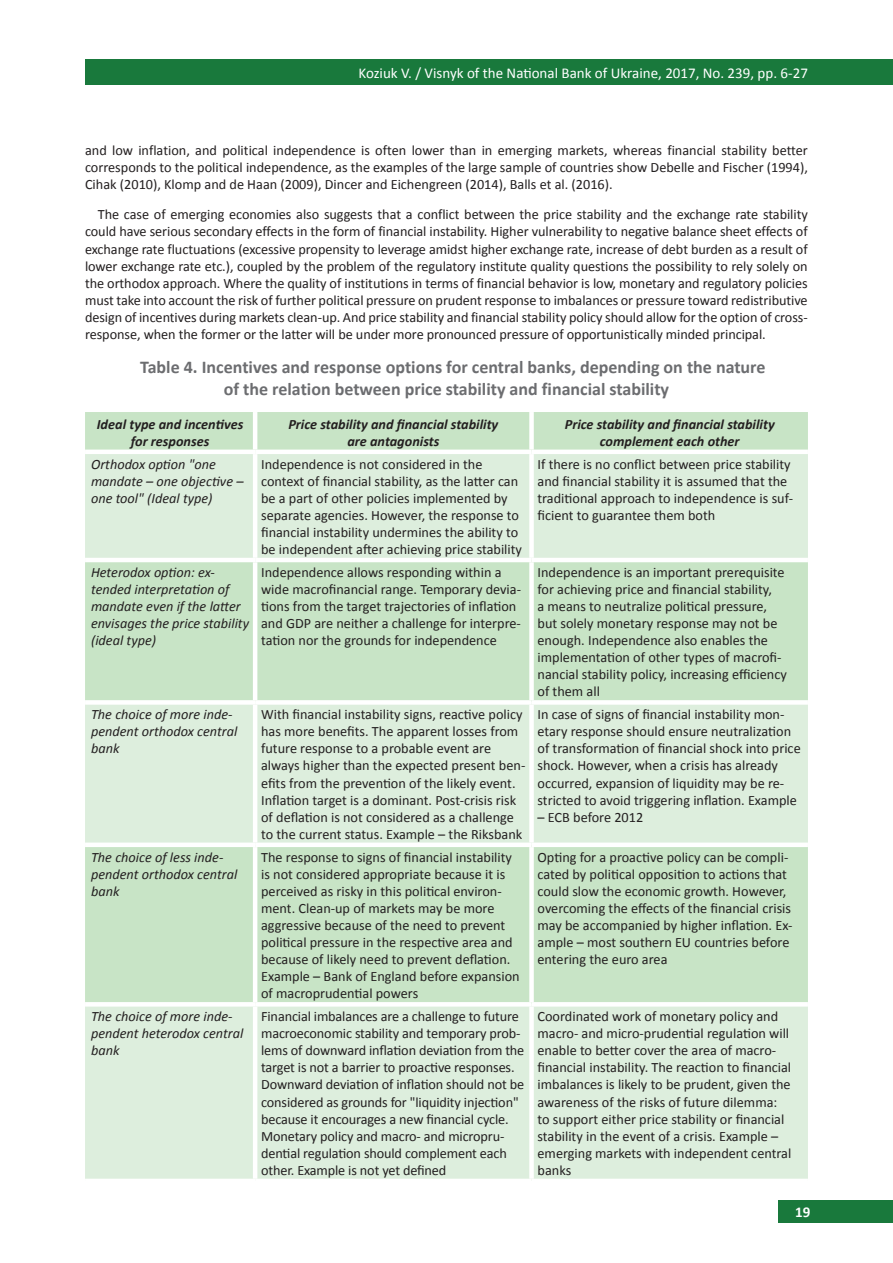
<style>
.page{position:relative;width:893px;height:1263px;background:#fff}
.page>*{position:absolute;margin:0;border:0;box-sizing:border-box;transform-origin:0 0}
.t1{font:700 18px/21.6px "Calibri";color:#6c6d70}
.t2{font:15px "Calibri";color:#fff}
.t3{font:700 15px "Calibri";color:#fff}
.t4{font:14.25px/17.1px "Calibri";color:#231f20}
.t5{font:italic 14.25px/17.1px "Calibri";color:#231f20}
.t6{font:italic 700 14.25px/17.1px "Calibri";color:#231f20;text-align:center}
</style>
<div class="page">
<div style="left:778px;top:1200px;width:115px;height:23px;background:#19793c"></div>
<div style="left:85px;top:60px;width:808px;height:25px;background:#19793c"></div>
<div style="left:85px;top:412px;width:723px;height:38px;background:#c8e4c6"></div>
<svg style="left:85px;top:454px;width:723px;height:725px;background:#d5ead4"></svg>
<hr style="left:253px;top:412px;width:4px;height:38px;background:#fff">
<div style="left:529px;top:412px;width:5px;height:38px;background:#fff"></div>
<hr style="left:253px;top:454px;width:4px;height:104px;background:#fff">
<div style="left:529px;top:454px;width:5px;height:104px;background:#fff"></div>
<hr style="left:85px;top:558px;width:170px;height:4px;background:#fff">
<hr style="left:255px;top:558px;width:276px;height:4px;background:#fff">
<hr style="left:253px;top:562px;width:4px;height:138px;background:#fff">
<hr style="left:531px;top:558px;width:277px;height:4px;background:#fff">
<div style="left:529px;top:562px;width:5px;height:138px;background:#fff"></div>
<div style="left:85px;top:700px;width:170px;height:5px;background:#fff"></div>
<div style="left:255px;top:700px;width:276px;height:5px;background:#fff"></div>
<hr style="left:253px;top:705px;width:4px;height:137px;background:#fff">
<div style="left:531px;top:700px;width:277px;height:5px;background:#fff"></div>
<div style="left:529px;top:705px;width:5px;height:137px;background:#fff"></div>
<div style="left:85px;top:842px;width:170px;height:5px;background:#fff"></div>
<div style="left:255px;top:842px;width:276px;height:5px;background:#fff"></div>
<hr style="left:253px;top:847px;width:4px;height:155px;background:#fff">
<div style="left:531px;top:842px;width:277px;height:5px;background:#fff"></div>
<div style="left:529px;top:847px;width:5px;height:155px;background:#fff"></div>
<hr style="left:85px;top:1002px;width:170px;height:4px;background:#fff">
<hr style="left:255px;top:1002px;width:276px;height:4px;background:#fff">
<hr style="left:253px;top:1006px;width:4px;height:173px;background:#fff">
<hr style="left:531px;top:1002px;width:277px;height:4px;background:#fff">
<div style="left:529px;top:1006px;width:5px;height:173px;background:#fff"></div>
<p class="t2" style="left:358px;top:63px;width:451px">Koziuk V. / Visnyk of the National Bank of Ukraine, 2017, No. 239, pp. 6-27</p>
<p class="t4" style="left:85px;top:142px;width:724px;text-align:justify">and low inflation, and political independence is often lower than in emerging markets, whereas financial stability better corresponds to the political independence, as the examples of the large sample of countries show Debelle and Fischer (1994), Cihak (2010), Klomp and de Haan (2009), Dincer and Eichengreen (2014), Balls et al. (2016).</p>
<p class="t4" style="left:85px;top:206px;width:724px;text-align:justify;text-indent:13px">The case of emerging economies also suggests that a conflict between the price stability and the exchange rate stability could have serious secondary effects in the form of financial instability. Higher vulnerability to negative balance sheet effects of exchange rate fluctuations (excessive propensity to leverage amidst higher exchange rate, increase of debt burden as a result of lower exchange rate etc.), coupled by the problem of the regulatory institute quality questions the possibility to rely solely on the orthodox approach. Where the quality of institutions in terms of financial behavior is low, monetary and regulatory policies must take into account the risk of further political pressure on prudent response to imbalances or pressure toward redistributive design of incentives during markets clean-up. And price stability and financial stability policy should allow for the option of cross&shy;response, when the former or the latter will be under more pronounced pressure of opportunistically minded principal.</p>
<p class="t1" style="left:224px;top:357px;width:543px;text-indent:-84px">Table 4. Incentives and response options for central banks, depending on the nature of the relation between price stability and financial stability</p>
<p class="t6" style="left:97px;top:415px;width:148px">Ideal type and incentives for responses</p>
<p class="t6" style="left:288px;top:415px;width:211px">Price stability and financial stability are antagonists</p>
<p class="t6" style="left:565px;top:415px;width:211px">Price stability and financial stability complement each other</p>
<p class="t5" style="left:91px;top:455px;width:154px">Orthodox option "one mandate – one objective – one tool" (Ideal type)</p>
<p class="t4" style="left:261px;top:455px;width:262px">Independence is not considered in the context of financial stability, as the latter can be a part of other policies implemented by separate agencies. However, the response to financial instability undermines the ability to be independent after achieving price stability</p>
<p class="t4" style="left:537px;top:455px;width:257px">If there is no conflict between price stability and financial stability it is assumed that the traditional approach to independence is suf&shy;ficient to guarantee them both</p>
<p class="t5" style="left:91px;top:563px;width:160px">Heterodox option: ex&shy;tended interpretation of mandate even if the latter envisages the price stability (ideal type)</p>
<p class="t4" style="left:261px;top:563px;width:261px">Independence allows responding within a wide macrofinancial range. Temporary devia&shy;tions from the target trajectories of inflation and GDP are neither a challenge for interpre&shy;tation nor the grounds for independence</p>
<p class="t4" style="left:537px;top:563px;width:251px">Independence is an important prerequisite for achieving price and financial stability,<br>a means to neutralize political pressure, but solely monetary response may not be enough. Independence also enables the implementation of other types of macrofi&shy;nancial stability policy, increasing efficiency of them all</p>
<p class="t5" style="left:91px;top:705px;width:148px">The choice of more inde&shy;pendent orthodox central bank</p>
<p class="t4" style="left:261px;top:706px;width:266px">With financial instability signs, reactive policy has more benefits. The apparent losses from future response to a probable event are always higher than the expected present ben&shy;efits from the prevention of the likely event.<br>Inflation target is a dominant. Post-crisis risk of deflation is not considered as a challenge to the current status. Example – the Riksbank</p>
<p class="t4" style="left:537px;top:706px;width:265px">In case of signs of financial instability mon&shy;etary response should ensure neutralization of transformation of financial shock into price shock. However, when a crisis has already occurred, expansion of liquidity may be re&shy;stricted to avoid triggering inflation. Example</p>
<p class="t4" style="left:537px;top:808px;width:107px">– ECB before 2012</p>
<p class="t5" style="left:91px;top:848px;width:148px">The choice of less inde&shy;pendent orthodox central bank</p>
<p class="t4" style="left:261px;top:848px;width:260px">The response to signs of financial instability is not considered appropriate because it is perceived as risky in this political environ&shy;ment. Clean-up of markets may be more aggressive because of the need to prevent political pressure in the respective area and because of likely need to prevent deflation.<br>Example – Bank of England before expansion of macroprudential powers</p>
<p class="t4" style="left:537px;top:848px;width:256px">Opting for a proactive policy can be compli&shy;cated by political opposition to actions that could slow the economic growth. However, overcoming the effects of the financial crisis may be accompanied by higher inflation. Ex&shy;ample – most southern EU countries before entering the euro area</p>
<p class="t5" style="left:91px;top:1007px;width:154px">The choice of more inde&shy;pendent heterodox central bank</p>
<p class="t4" style="left:261px;top:1008px;width:265px">Financial imbalances are a challenge to future macroeconomic stability and temporary prob&shy;lems of downward inflation deviation from the target is not a barrier to proactive responses.<br>Downward deviation of inflation should not be considered as grounds for "liquidity injection" because it encourages a new financial cycle.<br>Monetary policy and macro- and micropru&shy;dential regulation should complement each other. Example is not yet defined</p>
<p class="t4" style="left:537px;top:1008px;width:255px">Coordinated work of monetary policy and macro- and micro-prudential regulation will enable to better cover the area of macro&shy;financial instability. The reaction to financial imbalances is likely to be prudent, given the awareness of the risks of future dilemma: to support either price stability or financial stability in the event of a crisis. Example – emerging markets with independent central banks</p>
<p class="t3" style="left:795px;top:1202px;width:17px">19</p>
</div>
